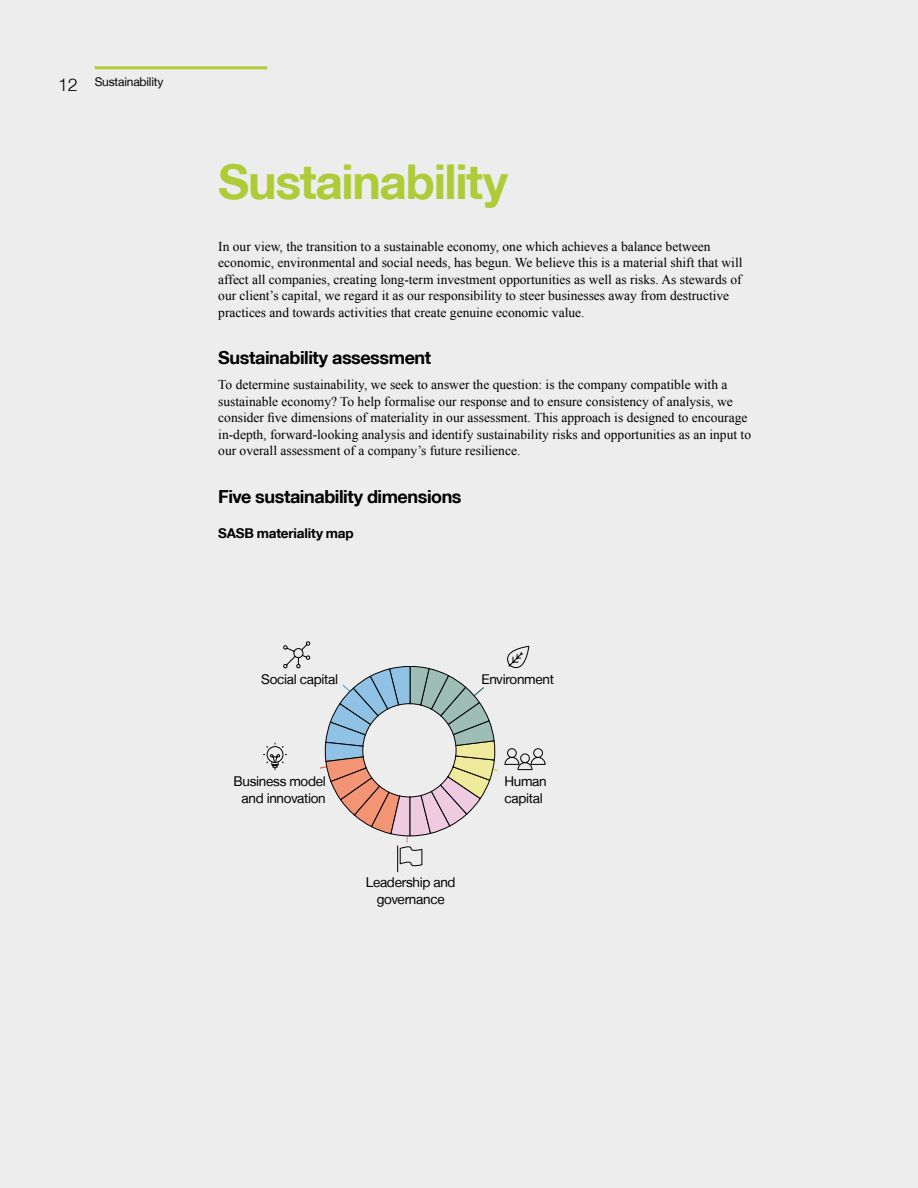
<style>
.page{position:relative;width:918px;height:1188px;background:#ededed}
.page>*{position:absolute;margin:0;border:0;box-sizing:border-box;transform-origin:0 0}
.t1{font:700 48px "Helvetica Neue LT";letter-spacing:-.03em;color:#afcb37}
.t2{font:700 18px "Helvetica Neue LT";letter-spacing:-.025em;color:#000}
.t3{font:300 18px "Helvetica Neue LT";color:#000}
.t4{font:13.5px/16.5px "Times New Roman";color:#000}
.t5{font:13.5px/16.5px "Helvetica Neue LT";letter-spacing:-.02em;color:#000}
.t6{font:700 13.5px "Helvetica Neue LT";letter-spacing:-.015em;color:#000}
.t7{font:12px "Helvetica Neue LT";letter-spacing:-.015em;color:#000}
</style>
<div class="page">
<hr style="left:95px;top:66px;width:172px;height:3px;background:#afcb37">
<svg style="left:283px;top:641px;width:28px;height:28px"></svg>
<svg style="left:263px;top:742px;width:24px;height:28px"></svg>
<svg style="left:320px;top:646px;width:226px;height:227px"></svg>
<h2 class="t3" style="left:58px;top:73px;width:21px">12</h2>
<p class="t7" style="left:95px;top:75px;width:70px">Sustainability</p>
<h1 class="t1" style="left:218px;top:152px;width:291px">Sustainability</h1>
<p class="t4" style="left:218px;top:238px;width:526px">In our view, the transition to a sustainable economy, one which achieves a balance between economic, environmental and social needs, has begun. We believe this is a material shift that will affect all companies, creating long-term investment opportunities as well as risks. As stewards of our client’s capital, we regard it as our responsibility to steer businesses away from destructive practices and towards activities that create genuine economic value.</p>
<h2 class="t2" style="left:218px;top:347px;width:214px">Sustainability assessment</h2>
<p class="t4" style="left:218px;top:376px;width:534px">To determine sustainability, we seek to answer the question: is the company compatible with a sustainable economy? To help formalise our response and to ensure consistency of analysis, we consider five dimensions of materiality in our assessment. This approach is designed to encourage in-depth, forward-looking analysis and identify sustainability risks and opportunities as an input to our overall assessment of a company’s future resilience.</p>
<h2 class="t2" style="left:218px;top:486px;width:245px">Five sustainability dimensions</h2>
<p class="t6" style="left:218px;top:525px;width:137px">SASB materiality map</p>
<p class="t5" style="left:261px;top:670px;width:78px">Social capital</p>
<p class="t5" style="left:481px;top:670px;width:74px">Environment</p>
<p class="t5" style="left:233px;top:773px;width:94px;text-align:right">Business model and innovation</p>
<p class="t5" style="left:366px;top:874px;width:91px;text-align:center">Leadership and governance</p>
<p class="t5" style="left:504px;top:773px;width:44px">Human capital</p>
</div>
